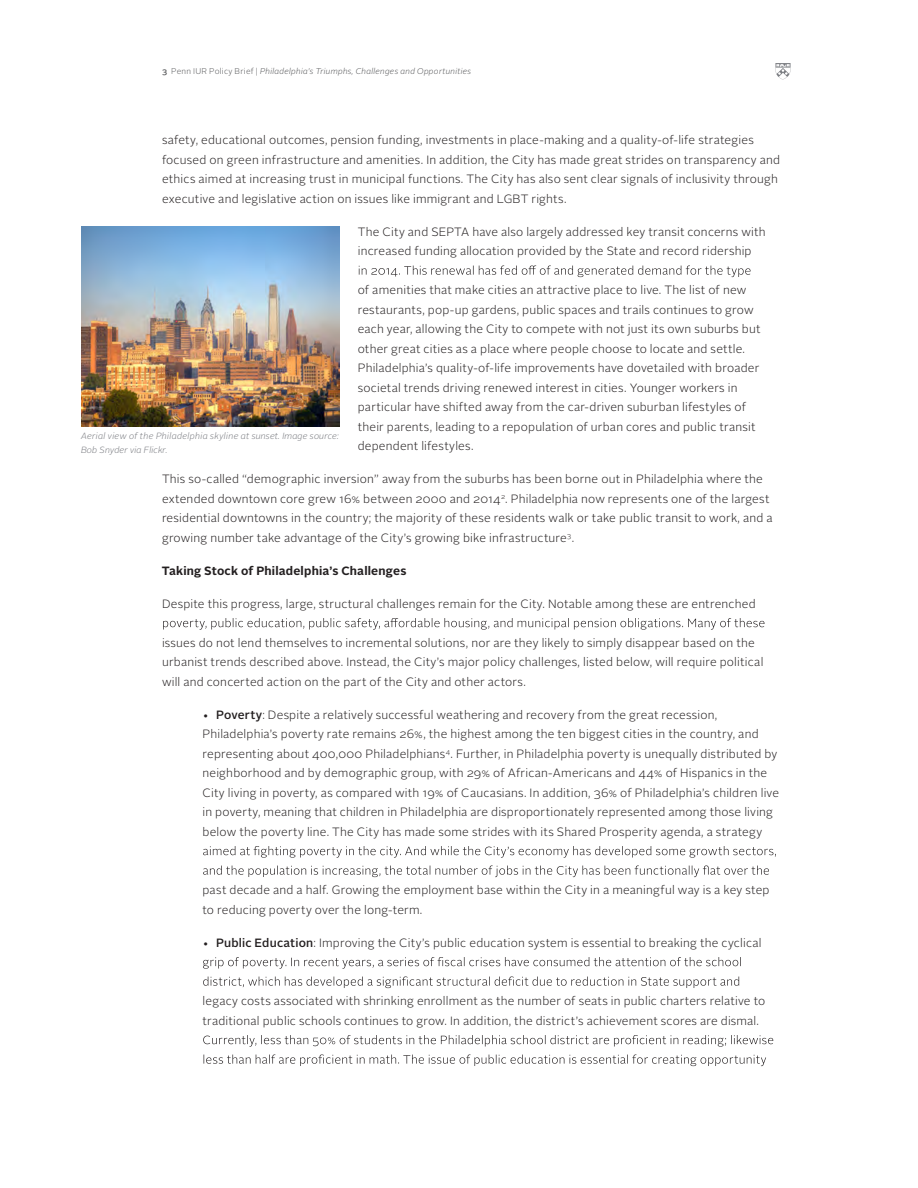
<style>
.page{position:relative;width:918px;height:1188px;background:#fff}
.page>*{position:absolute;margin:0;border:0;box-sizing:border-box;transform-origin:0 0}
.t1{font:300 12px/19.5px "Alright Sans";letter-spacing:.015em;color:#231f20}
.t2{font:700 12px "Alright Sans";letter-spacing:.015em;color:#231f20}
.t3{font:italic 300 9px/13.5px "Alright Sans";color:#7a7c81}
.t4{font:italic 300 8.25px "Alright Sans";letter-spacing:.02em;color:#57585a}
.s1{font-weight:500;font-style:normal}
.s2{font-style:normal}
.s3{font-weight:500}
</style>
<div class="page">
<svg style="left:776px;top:63px;width:14px;height:17px"></svg>
<svg style="left:359px;top:265px;width:392px;height:12px"></svg>
<svg style="left:163px;top:618px;width:601px;height:12px"></svg>
<svg style="left:203px;top:846px;width:573px;height:12px"></svg>
<svg style="left:203px;top:865px;width:566px;height:12px"></svg>
<svg style="left:203px;top:957px;width:538px;height:12px"></svg>
<svg style="left:203px;top:977px;width:536px;height:11px"></svg>
<svg style="left:203px;top:1035px;width:570px;height:12px"></svg>
<svg style="left:204px;top:1054px;width:562px;height:12px"></svg>
<img style="left:81px;top:227px;width:259px;height:199px">
<p class="t4" style="left:162px;top:65px;width:311px"><span class="s1">3</span> <span class="s2">Penn IUR Policy Brief |</span> Philadelphia’s Triumphs, Challenges and Opportunities</p>
<p class="t1" style="left:162px;top:130px;width:620px">safety, educational outcomes, pension funding, investments in place-making and a quality-of-life strategies focused on green infrastructure and amenities. In addition, the City has made great strides on transparency and ethics aimed at increasing trust in municipal functions. The City has also sent clear signals of inclusivity through executive and legislative action on issues like immigrant and LGBT rights.</p>
<p class="t1" style="left:358px;top:222px;width:409px">The City and SEPTA have also largely addressed key transit concerns with increased funding allocation provided by the State and record ridership</p>
<p class="t1" style="left:358px;top:280px;width:404px">of amenities that make cities an attractive place to live. The list of new restaurants, pop-up gardens, public spaces and trails continues to grow each year, allowing the City to compete with not just its own suburbs but other great cities as a place where people choose to locate and settle.<br>Philadelphia’s quality-of-life improvements have dovetailed with broader societal trends driving renewed interest in cities. Younger workers in particular have shifted away from the car-driven suburban lifestyles of their parents, leading to a repopulation of urban cores and public transit dependent lifestyles.</p>
<p class="t1" style="left:162px;top:469px;width:612px">This so-called “demographic inversion” away from the suburbs has been borne out in Philadelphia where the extended downtown core grew 16% between 2000 and 2014<sup>2</sup>. Philadelphia now represents one of the largest residential downtowns in the country; the majority of these residents walk or take public transit to work, and a growing number take advantage of the City’s growing bike infrastructure<sup>3</sup>.</p>
<p class="t2" style="left:162px;top:562px;width:246px">Taking Stock of Philadelphia’s Challenges</p>
<p class="t1" style="left:162px;top:594px;width:595px">Despite this progress, large, structural challenges remain for the City. Notable among these are entrenched</p>
<p class="t1" style="left:162px;top:633px;width:603px">issues do not lend themselves to incremental solutions, nor are they likely to simply disappear based on the urbanist trends described above. Instead, the City’s major policy challenges, listed below, will require political will and concerted action on the part of the City and other actors.</p>
<p class="t1" style="left:203px;top:705px;width:578px">• <span class="s3">Poverty</span>: Despite a relatively successful weathering and recovery from the great recession, Philadelphia’s poverty rate remains 26%, the highest among the ten biggest cities in the country, and representing about 400,000 Philadelphians<sup>4</sup>. Further, in Philadelphia poverty is unequally distributed by neighborhood and by demographic group, with 29% of African-Americans and 44% of Hispanics in the City living in poverty, as compared with 19% of Caucasians. In addition, 36% of Philadelphia’s children live in poverty, meaning that children in Philadelphia are disproportionately represented among those living below the poverty line. The City has made some strides with its Shared Prosperity agenda, a strategy</p>
<p class="t3" style="left:81px;top:429px;width:260px">Aerial view of the Philadelphia skyline at sunset. Image source:<br>Bob Snyder via Flickr.</p>
<p class="t1" style="left:202px;top:880px;width:569px">past decade and a half. Growing the employment base within the City in a meaningful way is a key step to reducing poverty over the long-term.</p>
<p class="t1" style="left:203px;top:933px;width:561px">• <span class="s3">Public Education</span>: Improving the City’s public education system is essential to breaking the cyclical</p>
<p class="t1" style="left:202px;top:991px;width:564px">legacy costs associated with shrinking enrollment as the number of seats in public charters relative to traditional public schools continues to grow. In addition, the district’s achievement scores are dismal.</p>
</div>
